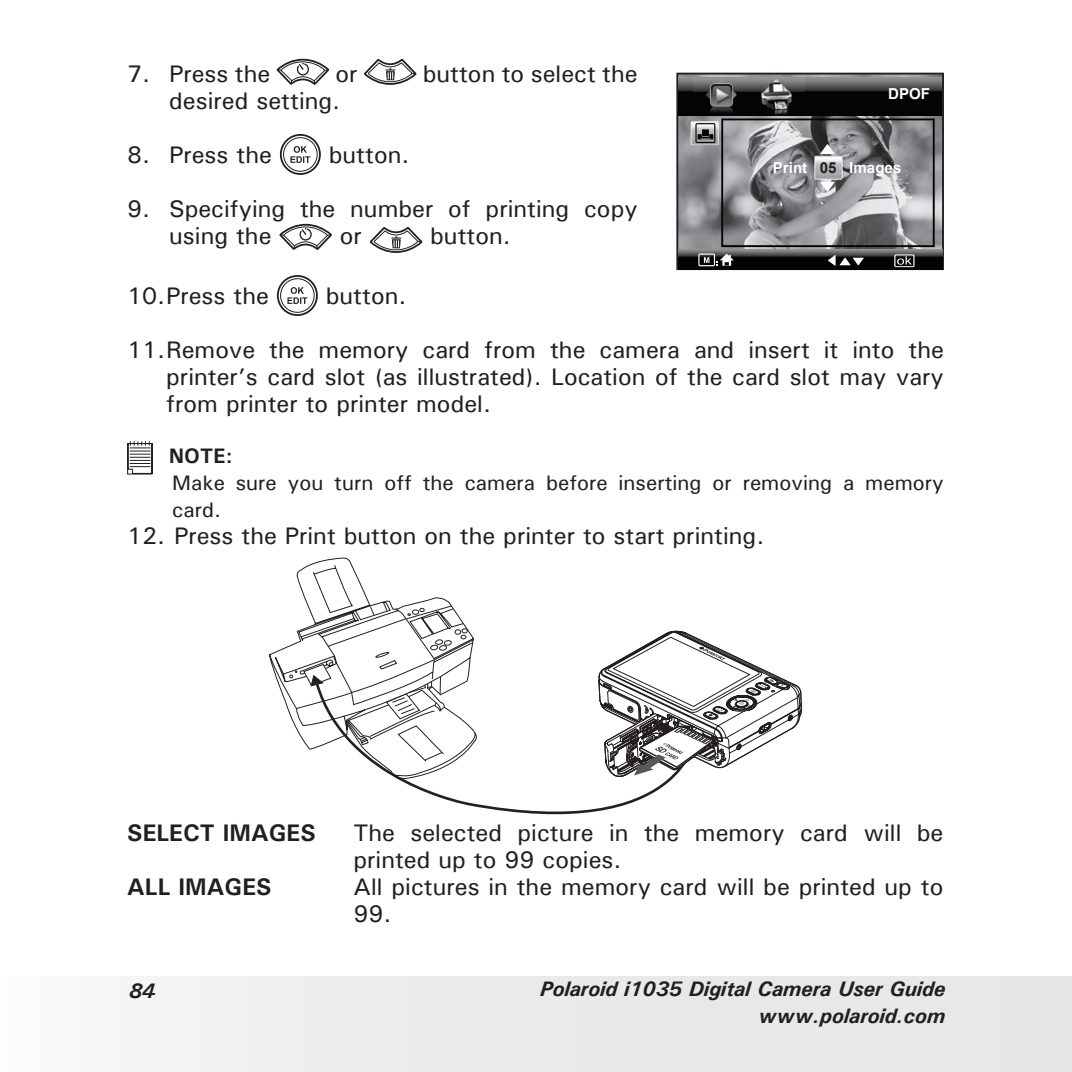
<style>
.page{position:relative;width:1072px;height:1072px;background:#fff}
.page>*{position:absolute;margin:0;border:0;box-sizing:border-box;transform-origin:0 0}
.t1{font:500 24px/27px "Univers";color:#231f20}
.t2{font:700 24px "Univers";color:#231f20}
.t3{font:500 21px/27px "Univers";color:#231f20}
.t4{font:italic 700 21px/27px "Univers";color:#231f20;text-align:right}
.t5{font:700 21px "Univers";color:#231f20}
.t6{font:700 15px "Arial";color:#fff}
.s1{color:#231f20}
</style>
<div class="page">
<div style="left:0;top:976px;width:1046px;height:95px;background:linear-gradient(to right,#f6f6f7,#e2e4e5)"></div>
<div style="left:1046px;top:976px;width:25px;height:95px;background:#e6e7e9"></div>
<svg style="left:276px;top:58px;width:54px;height:27px"></svg>
<svg style="left:364px;top:58px;width:53px;height:27px"></svg>
<div style="left:283px;top:137px;width:34px;height:35px;border:1px solid #231f20;border-radius:50%"></div>
<div style="left:280px;top:134px;width:41px;height:41px;border:2px solid #231f20;border-radius:50%"></div>
<svg style="left:290px;top:146px;width:20px;height:17px"></svg>
<svg style="left:279px;top:223px;width:53px;height:27px"></svg>
<svg style="left:369px;top:227px;width:54px;height:26px"></svg>
<img style="left:679px;top:76px;width:262px;height:191px">
<div style="left:676px;top:73px;width:268px;height:197px;border:2px solid #231f20"></div>
<img style="left:678px;top:77px;width:263px;height:38px">
<img style="left:694px;top:79px;width:110px;height:36px">
<svg style="left:828px;top:255px;width:35px;height:11px"></svg>
<svg style="left:894px;top:254px;width:20px;height:13px"></svg>
<svg style="left:698px;top:253px;width:36px;height:13px"></svg>
<svg style="left:690px;top:118px;width:244px;height:129px;background:#8b8d8f"></svg>
<img style="left:815px;top:157px;width:27px;height:7px">
<div style="left:280px;top:278px;width:34px;height:35px;border:1px solid #231f20;border-radius:50%"></div>
<div style="left:277px;top:275px;width:41px;height:41px;border:2px solid #231f20;border-radius:50%"></div>
<svg style="left:287px;top:287px;width:20px;height:17px"></svg>
<svg style="left:127px;top:441px;width:26px;height:34px"></svg>
<svg style="left:402px;top:778px;width:271px;height:37px"></svg>
<svg style="left:269px;top:557px;width:211px;height:224px"></svg>
<div style="left:430px;top:644px;width:8px;height:6px;border:1px solid #231f20;border-radius:50%"></div>
<div style="left:435px;top:639px;width:8px;height:6px;border:1px solid #231f20;border-radius:50%"></div>
<div style="left:439px;top:645px;width:8px;height:6px;border:1px solid #231f20;border-radius:50%"></div>
<div style="left:444px;top:640px;width:8px;height:5px;border:1px solid #231f20;border-radius:50%"></div>
<svg style="left:407px;top:608px;width:60px;height:31px"></svg>
<svg style="left:296px;top:652px;width:148px;height:67px"></svg>
<svg style="left:598px;top:630px;width:204px;height:148px"></svg>
<p class="t1" style="left:127px;top:60px;width:145px">7. Press the</p>
<p class="t1" style="left:335px;top:60px;width:24px">or</p>
<p class="t1" style="left:423px;top:60px;width:216px">button to select the</p>
<p class="t1" style="left:169px;top:87px;width:172px">desired setting.</p>
<p class="t1" style="left:127px;top:141px;width:146px">8. Press the</p>
<p class="t1" style="left:329px;top:141px;width:82px">button.</p>
<p class="t1" style="left:169px;top:195px;width:470px;text-indent:-42px">9. Specifying the number of printing copy using the</p>
<p class="t1" style="left:340px;top:222px;width:24px">or</p>
<p class="t1" style="left:430px;top:222px;width:82px">button.</p>
<p class="t6" style="left:888px;top:84px;width:44px">DPOF</p>
<p class="t6" style="left:772px;top:158px;width:130px">Print <span class="s1">05</span> Images</p>
<p class="t1" style="left:127px;top:282px;width:143px">10.Press the</p>
<p class="t1" style="left:326px;top:282px;width:82px">button.</p>
<p class="t1" style="left:166px;top:336px;width:779px;text-align:justify;text-indent:-39px">11.Remove the memory card from the camera and insert it into the printer’s card slot (as illustrated). Location of the card slot may vary from printer to printer model.</p>
<p class="t5" style="left:169px;top:442px;width:65px">NOTE:</p>
<p class="t3" style="left:172px;top:469px;width:773px">Make sure you turn off the camera before inserting or removing a memory card.</p>
<p class="t1" style="left:127px;top:522px;width:638px">12. Press the Print button on the printer to start printing.</p>
<p class="t2" style="left:127px;top:818px;width:190px">SELECT IMAGES</p>
<p class="t1" style="left:353px;top:819px;width:591px">The selected picture in the memory card will be printed up to 99 copies.</p>
<p class="t2" style="left:127px;top:872px;width:146px">ALL IMAGES</p>
<p class="t1" style="left:353px;top:873px;width:591px">All pictures in the memory card will be printed up to<br>99.</p>
<p class="t4" style="left:129px;top:977px;width:28px">84</p>
<p class="t4" style="left:540px;top:975px;width:406px">Polaroid i1035 Digital Camera User Guide www.polaroid.com</p>
</div>
